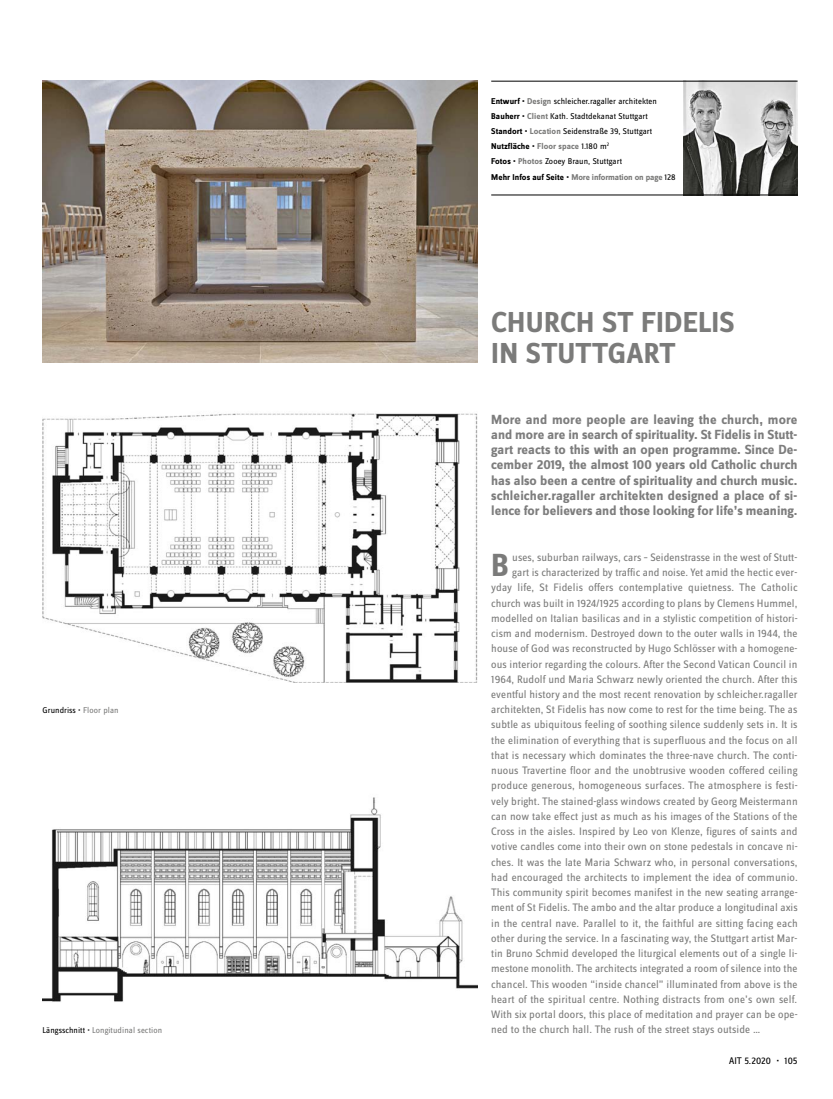
<style>
.page{position:relative;width:833px;height:1099px;background:#fff}
.page>*{position:absolute;margin:0;border:0;box-sizing:border-box;transform-origin:0 0}
.t1{font:700 33.25px "Zine Sans Dis";color:#7b7b7a}
.t2{font:700 30px/30.5px "Zine Sans Dis";letter-spacing:.01em;color:#7b7b7a}
.t3{font:700 13.75px/15.2px "Zine Sans Dis";color:#7d7d7d;text-align:justify}
.t4{font:11.25px "Zine Sans Dis";letter-spacing:.01em;color:#7b7b7a}
.t5{font:10px "Zine Sans Dis";letter-spacing:.01em;color:#000}
.t6{font:8.75px/15.2px "Zine Sans Dis";letter-spacing:.01em;color:#000}
.t7{font:8.75px "Zine Sans Dis";letter-spacing:.01em;color:#7b7b7a}
.s1{color:#7b7b7a}
.s2{color:#000}
.s3{font-weight:700}
.s4{font-weight:700;color:#7b7b7a}
</style>
<div class="page">
<img style="left:683px;top:80px;width:115px;height:115px">
<img style="left:43px;top:81px;width:434px;height:281px">
<hr style="left:491px;top:81px;width:306px;height:1px;background:#000">
<hr style="left:491px;top:194px;width:306px;height:1px;background:#000">
<img style="left:43px;top:797px;width:434px;height:205px">
<img style="left:43px;top:413px;width:434px;height:269px">
<p class="t6" style="left:43px;top:703px;width:78px">Grundriss • <span class="s1">Floor plan</span></p>
<p class="t7" style="left:43px;top:1026px;width:121px"><span class="s2">Längsschnitt •</span> Longitudinal section</p>
<p class="t6" style="left:491px;top:93px;width:186px"><span class="s3">Entwurf •</span> <span class="s4">Design</span> schleicher.ragaller architekten <span class="s3">Bauherr •</span> <span class="s4">Client</span> Kath. Stadtdekanat Stuttgart <span class="s3">Standort •</span> <span class="s4">Location</span> Seidenstraße 39, Stuttgart <span class="s3">Nutzfläche •</span> <span class="s4">Floor space</span> 1.180 m<sup>2<br></sup><span class="s3">Fotos •</span> <span class="s4">Photos</span> Zooey Braun, Stuttgart<br><span class="s3">Mehr Infos auf Seite •</span> <span class="s4">More information on page</span> 128</p>
<h2 class="t2" style="left:491px;top:308px;width:245px">CHURCH ST FIDELIS<br>IN STUTTGART</h2>
<p class="t3" style="left:491px;top:412px;width:308px">More and more people are leaving the church, more and more are in search of spirituality. St Fidelis in Stutt&shy;gart reacts to this with an open programme. Since De&shy;cember 2019, the almost 100 years old Catholic church has also been a centre of spirituality and church music. schleicher.ragaller architekten designed a place of si&shy;lence for believers and those looking for life’s meaning.</p>
<p class="t4" style="left:512px;top:552px;width:286px">uses, suburban railways, cars – Seidenstrasse in the west of Stutt-</p>
<p class="t4" style="left:512px;top:567px;width:286px">gart is characterized by traffic and noise. Yet amid the hectic ever-</p>
<p class="t4" style="left:491px;top:582px;width:308px">yday life, St Fidelis offers contemplative quietness. The Catholic</p>
<p class="t4" style="left:491px;top:597px;width:308px">church was built in 1924/1925 according to plans by Clemens Hummel,</p>
<p class="t4" style="left:491px;top:612px;width:308px">modelled on Italian basilicas and in a stylistic competition of histori-</p>
<p class="t4" style="left:491px;top:628px;width:308px">cism and modernism. Destroyed down to the outer walls in 1944, the</p>
<p class="t4" style="left:491px;top:643px;width:308px">house of God was reconstructed by Hugo Schlösser with a homogene-</p>
<p class="t4" style="left:491px;top:658px;width:308px">ous interior regarding the colours. After the Second Vatican Council in</p>
<p class="t4" style="left:491px;top:673px;width:308px">1964, Rudolf und Maria Schwarz newly oriented the church. After this</p>
<p class="t4" style="left:491px;top:689px;width:308px">eventful history and the most recent renovation by schleicher.ragaller</p>
<p class="t4" style="left:491px;top:704px;width:308px">architekten, St Fidelis has now come to rest for the time being. The as</p>
<p class="t4" style="left:491px;top:719px;width:308px">subtle as ubiquitous feeling of soothing silence suddenly sets in. It is</p>
<p class="t4" style="left:491px;top:734px;width:308px">the elimination of everything that is superfluous and the focus on all</p>
<p class="t4" style="left:491px;top:750px;width:308px">that is necessary which dominates the three-nave church. The conti-</p>
<p class="t4" style="left:491px;top:765px;width:308px">nuous Travertine floor and the unobtrusive wooden coffered ceiling</p>
<p class="t4" style="left:491px;top:780px;width:308px">produce generous, homogeneous surfaces. The atmosphere is festi-</p>
<p class="t4" style="left:491px;top:795px;width:308px">vely bright. The stained-glass windows created by Georg Meistermann</p>
<p class="t4" style="left:491px;top:810px;width:308px">can now take effect just as much as his images of the Stations of the</p>
<p class="t4" style="left:491px;top:826px;width:308px">Cross in the aisles. Inspired by Leo von Klenze, figures of saints and</p>
<p class="t4" style="left:491px;top:841px;width:308px">votive candles come into their own on stone pedestals in concave ni-</p>
<p class="t4" style="left:491px;top:856px;width:308px">ches. It was the late Maria Schwarz who, in personal conversations,</p>
<p class="t4" style="left:491px;top:871px;width:308px">had encouraged the architects to implement the idea of communio.</p>
<p class="t4" style="left:491px;top:887px;width:308px">This community spirit becomes manifest in the new seating arrange-</p>
<p class="t4" style="left:491px;top:902px;width:308px">ment of St Fidelis. The ambo and the altar produce a longitudinal axis</p>
<p class="t4" style="left:491px;top:917px;width:308px">in the central nave. Parallel to it, the faithful are sitting facing each</p>
<p class="t4" style="left:491px;top:932px;width:308px">other during the service. In a fascinating way, the Stuttgart artist Mar-</p>
<p class="t4" style="left:491px;top:948px;width:308px">tin Bruno Schmid developed the liturgical elements out of a single li-</p>
<p class="t4" style="left:491px;top:963px;width:308px">mestone monolith. The architects integrated a room of silence into the</p>
<p class="t4" style="left:491px;top:978px;width:308px">chancel. This wooden “inside chancel” illuminated from above is the</p>
<p class="t4" style="left:491px;top:993px;width:307px">heart of the spiritual centre. Nothing distracts from one’s own self.</p>
<p class="t4" style="left:491px;top:1009px;width:308px">With six portal doors, this place of meditation and prayer can be ope-</p>
<p class="t4" style="left:491px;top:1024px;width:271px">ned to the church hall. The rush of the street stays outside …</p>
<h1 class="t1" style="left:491px;top:548px;width:19px">B</h1>
<p class="t5" style="left:729px;top:1055px;width:70px">AIT 5.2020 • 105</p>
</div>
